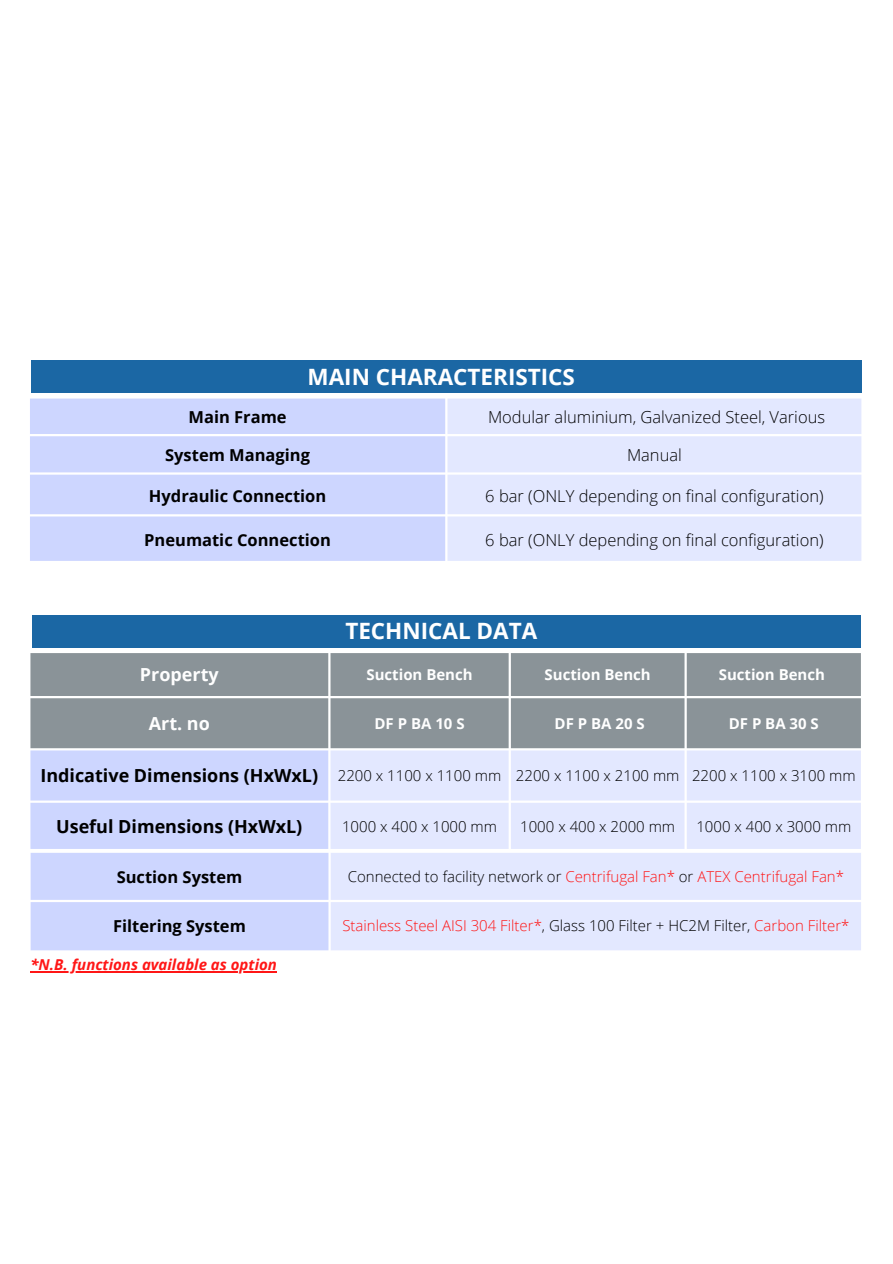
<style>
.page{position:relative;width:893px;height:1264px;background:#fff}
.page>*{position:absolute;margin:0;border:0;box-sizing:border-box;transform-origin:0 0}
.t1{font:700 22.5px "Open Sans";color:#fff}
.t2{font:700 18px "Open Sans";color:#000}
.t3{font:700 18px "Open Sans";color:#fefefe}
.t4{font:300 16.5px "Open Sans";color:#000}
.t5{font:700 16.5px "Open Sans";color:#000}
.t6{font:300 15px "Open Sans";color:#ff1616}
.t7{font:300 15px "Open Sans";color:#000}
.t8{font:italic 700 15px "Open Sans";color:#ff1616}
.t9{font:700 15px "Open Sans";color:#fff}
.t10{font:700 15px "Open Sans";letter-spacing:.26em;color:#fff}
.t11{font:700 15px "Open Sans";color:#fefefe}
.t12{font:700 15px "Open Sans";letter-spacing:.26em;color:#fefefe}
.s1{font-weight:700;font-size:18px}
.s2{color:#000}
</style>
<div class="page">
<div style="left:331px;top:853px;width:530px;height:97px;background:#e3e8ff"></div>
<hr style="left:30px;top:971px;width:247px;height:1px;background:#ff1616">
<div style="left:30px;top:398px;width:415px;height:163px;background:#cdd6ff"></div>
<div style="left:447px;top:398px;width:414px;height:163px;background:#e3e8ff"></div>
<div style="left:32px;top:615px;width:828px;height:32px;background:#1b67a4"></div>
<div style="left:31px;top:360px;width:830px;height:33px;background:#1b67a4"></div>
<div style="left:30px;top:653px;width:830px;height:95px;background:#8a9398"></div>
<div style="left:30px;top:750px;width:298px;height:200px;background:#cdd6ff"></div>
<div style="left:330px;top:750px;width:530px;height:99px;background:#e3e8ff"></div>
<h1 class="t1" style="left:307px;top:360px;width:269px">MAIN CHARACTERISTICS</h1>
<p class="t5" style="left:188px;top:405px;width:99px">Main Frame</p>
<p class="t4" style="left:488px;top:405px;width:338px">Modular aluminium, Galvanized Steel, Various</p>
<p class="t5" style="left:165px;top:443px;width:146px">System Managing</p>
<p class="t4" style="left:627px;top:443px;width:56px">Manual</p>
<p class="t5" style="left:149px;top:484px;width:179px">Hydraulic Connection</p>
<p class="t4" style="left:485px;top:484px;width:340px">6 bar (ONLY depending on final configuration)</p>
<p class="t5" style="left:144px;top:528px;width:188px">Pneumatic Connection</p>
<p class="t4" style="left:485px;top:528px;width:340px">6 bar (ONLY depending on final configuration)</p>
<h1 class="t1" style="left:345px;top:615px;width:193px">TECHNICAL DATA</h1>
<p class="t3" style="left:140px;top:662px;width:80px">Property</p>
<p class="t11" style="left:366px;top:664px;width:108px">Suction Bench</p>
<p class="t9" style="left:544px;top:664px;width:108px">Suction Bench</p>
<p class="t9" style="left:718px;top:664px;width:108px">Suction Bench</p>
<p class="t3" style="left:149px;top:710px;width:63px">Art. no</p>
<p class="t12" style="left:374px;top:712px;width:92px">DFPBA10S</p>
<p class="t10" style="left:554px;top:712px;width:92px">DFPBA20S</p>
<p class="t10" style="left:728px;top:712px;width:92px">DFPBA30S</p>
<p class="t7" style="left:40px;top:764px;width:816px"><span class="s1">Indicative Dimensions (HxWxL)</span> 2200 x 1100 x 1100 mm 2200 x 1100 x 2100 mm 2200 x 1100 x 3100 mm</p>
<p class="t2" style="left:56px;top:814px;width:248px">Useful Dimensions (HxWxL)</p>
<p class="t7" style="left:342px;top:816px;width:156px">1000 x 400 x 1000 mm</p>
<p class="t7" style="left:520px;top:816px;width:156px">1000 x 400 x 2000 mm</p>
<p class="t7" style="left:696px;top:816px;width:156px">1000 x 400 x 3000 mm</p>
<p class="t5" style="left:117px;top:865px;width:127px">Suction System</p>
<p class="t6" style="left:348px;top:866px;width:497px"><span class="s2">Connected to facility network or</span> Centrifugal Fan* <span class="s2">or</span> ATEX Centrifugal Fan*</p>
<p class="t5" style="left:113px;top:914px;width:134px">Filtering System</p>
<p class="t6" style="left:342px;top:915px;width:508px">Stainless Steel AISI 304 Filter*<span class="s2">, Glass 100 Filter + HC2M Filter,</span> Carbon Filter*</p>
<p class="t8" style="left:30px;top:954px;width:248px">*N.B. functions available as option</p>
</div>
